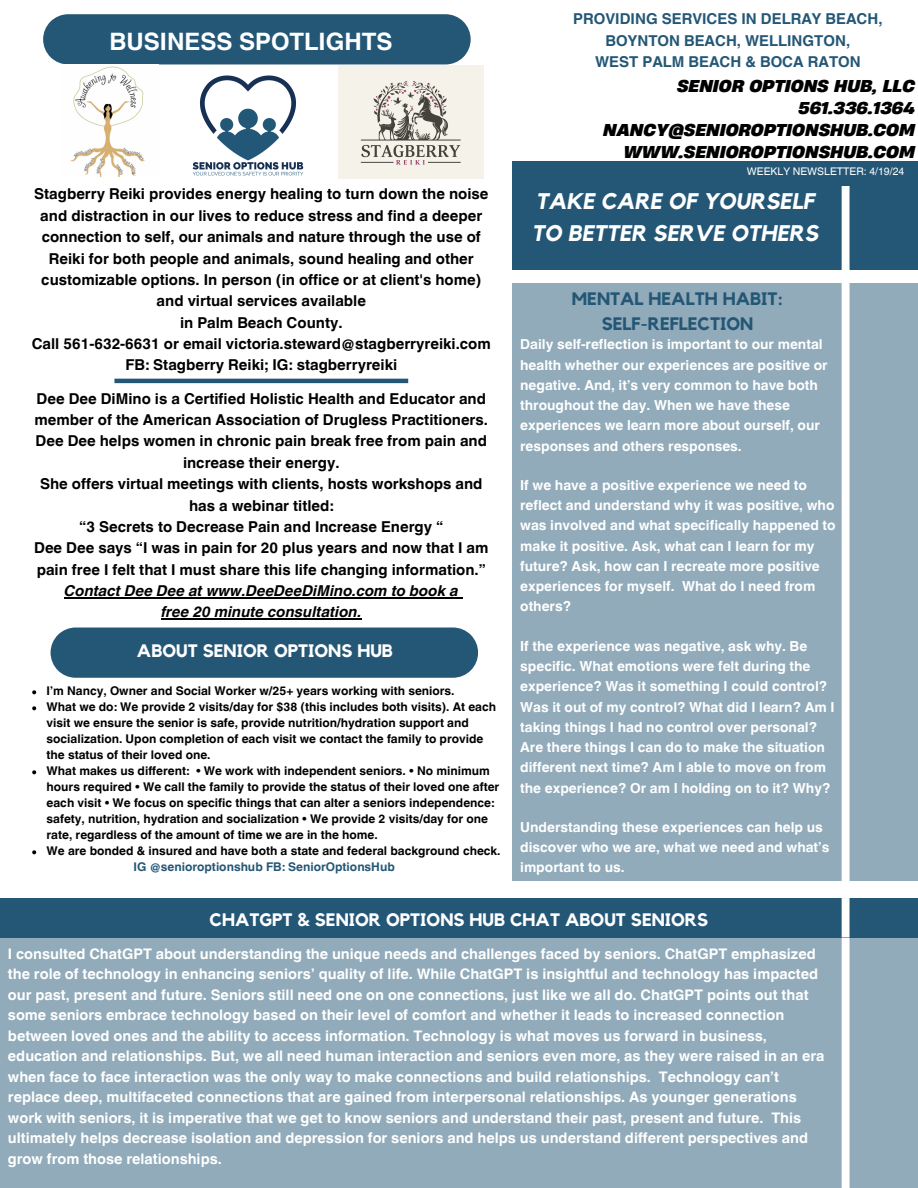
<style>
.page{position:relative;width:918px;height:1188px;background:#fff}
.page>*{position:absolute;margin:0;border:0;box-sizing:border-box;transform-origin:0 0}
.t1{font:700 24px "Helvetica World";color:#fff}
.t2{font:italic 700 22.5px/31.5px "Kollektif";color:#fff}
.t3{font:700 18px "Kollektif";color:#fff}
.t4{font:700 18px/24.8px "Kollektif";color:#245776;text-align:center}
.t5{font:italic 700 16.2px/22px "Heading Now 76";color:#000;text-align:right}
.t6{font:700 15px/21.3px "Helvetica World";color:#000;text-align:center}
.t7{font:700 15px/21.3px "Helvetica World";color:#245776;text-align:center}
.t8{font:italic 700 15px/21.3px "Helvetica World";color:#000;text-align:center}
.t9{font:700 14.55px/20.5px "Helvetica World";color:#fff}
.t10{font:700 13.8px/20.2px "Helvetica World";color:#fff}
.t11{font:700 12px/16px "Helvetica World";color:#000}
.t12{font:700 12px "Helvetica World";color:#245776}
.t13{font:10.5px "Helvetica World";color:#fff}
</style>
<div class="page">
<div style="left:512px;top:161px;width:406px;height:109px;background:#245776"></div>
<div style="left:512px;top:283px;width:406px;height:597px;background:#91abba"></div>
<div style="left:0;top:934px;width:918px;height:254px;background:#91abba"></div>
<div style="left:842px;top:186px;width:8px;height:1002px;background:#fff"></div>
<div style="left:0;top:898px;width:918px;height:39px;background:#245776"></div>
<div style="left:842px;top:898px;width:8px;height:39px;background:#fff"></div>
<div style="left:51px;top:628px;width:427px;height:50px;background:#245776"></div>
<div style="left:43px;top:14px;width:428px;height:50px;background:#245776"></div>
<img style="left:192px;top:75px;width:112px;height:101px">
<hr style="left:114px;top:379px;width:294px;height:4px;background:#245776">
<img style="left:338px;top:65px;width:145px;height:114px">
<svg style="left:32px;top:690px;width:4px;height:4px"></svg>
<svg style="left:32px;top:706px;width:4px;height:4px"></svg>
<svg style="left:32px;top:770px;width:4px;height:4px"></svg>
<svg style="left:32px;top:850px;width:4px;height:4px"></svg>
<img style="left:70px;top:66px;width:75px;height:111px">
<hr style="left:64px;top:597px;width:394px;height:1px;background:#000">
<hr style="left:161px;top:619px;width:201px;height:1px;background:#000">
<h4 class="t1" style="left:110px;top:22px;width:285px">BUSINESS SPOTLIGHTS</h4>
<h6 class="t7" style="left:573px;top:7px;width:311px">PROVIDING SERVICES IN DELRAY BEACH,<br>BOYNTON BEACH, WELLINGTON,<br>WEST PALM BEACH &amp; BOCA RATON</h6>
<p class="t5" style="left:603px;top:75px;width:313px">SENIOR OPTIONS HUB, LLC<br>561.336.1364<br>NANCY@SENIOROPTIONSHUB.COM<br>WWW.SENIOROPTIONSHUB.COM</p>
<h1 class="t13" style="left:747px;top:165px;width:159px">WEEKLY NEWSLETTER: 4/19/24</h1>
<p class="t6" style="left:32px;top:182px;width:461px">Stagberry Reiki provides energy healing to turn down the noise and distraction in our lives to reduce stress and find a deeper connection to self, our animals and nature through the use of Reiki for both people and animals, sound healing and other customizable options. In person (in office or at client's home) and virtual services available<br>in Palm Beach County.<br>Call 561-632-6631 or email victoria.steward@stagberryreiki.com FB: Stagberry Reiki; IG: stagberryreiki</p>
<p class="t2" style="left:532px;top:187px;width:288px">TAKE CARE OF YOURSELF<br>TO BETTER SERVE OTHERS</p>
<h3 class="t4" style="left:572px;top:287px;width:213px">MENTAL HEALTH HABIT:<br>SELF-REFLECTION</h3>
<p class="t10" style="left:520px;top:333px;width:309px">Daily self-reflection is important to our mental health whether our experiences are positive or negative. And, it’s very common to have both throughout the day. When we have these experiences we learn more about ourself, our responses and others responses.</p>
<p class="t10" style="left:520px;top:474px;width:317px">If we have a positive experience we need to reflect and understand why it was positive, who was involved and what specifically happened to make it positive. Ask, what can I learn for my future? Ask, how can I recreate more positive experiences for myself. What do I need from others?</p>
<p class="t10" style="left:520px;top:634px;width:316px">If the experience was negative, ask why. Be specific. What emotions were felt during the experience? Was it something I could control?<br>Was it out of my control? What did I learn? Am I taking things I had no control over personal?<br>Are there things I can do to make the situation different next time? Am I able to move on from the experience? Or am I holding on to it? Why?</p>
<p class="t10" style="left:520px;top:816px;width:311px">Understanding these experiences can help us discover who we are, what we need and what’s important to us.</p>
<p class="t6" style="left:34px;top:386px;width:456px">Dee Dee DiMino is a Certified Holistic Health and Educator and member of the American Association of Drugless Practitioners.<br>Dee Dee helps women in chronic pain break free from pain and increase their energy.<br>She offers virtual meetings with clients, hosts workshops and has a webinar titled:<br>“3 Secrets to Decrease Pain and Increase Energy “<br>Dee Dee says “I was in pain for 20 plus years and now that I am pain free I felt that I must share this life changing information.”</p>
<p class="t8" style="left:64px;top:579px;width:396px">Contact Dee Dee at www.DeeDeeDiMino.com to book a free 20 minute consultation.</p>
<h3 class="t3" style="left:137px;top:643px;width:258px">ABOUT SENIOR OPTIONS HUB</h3>
<h4 class="t11" style="left:47px;top:682px;width:409px">I’m Nancy, Owner and Social Worker w/25+ years working with seniors.</h4>
<h2 class="t11" style="left:47px;top:698px;width:451px">What we do: We provide 2 visits/day for $38 (this includes both visits). At each visit we ensure the senior is safe, provide nutrition/hydration support and socialization. Upon completion of each visit we contact the family to provide the status of their loved one.</h2>
<h5 class="t11" style="left:47px;top:762px;width:454px">What makes us different: • We work with independent seniors. • No minimum hours required • We call the family to provide the status of their loved one after each visit • We focus on specific things that can alter a seniors independence: safety, nutrition, hydration and socialization • We provide 2 visits/day for one rate, regardless of the amount of time we are in the home.</h5>
<h5 class="t11" style="left:47px;top:842px;width:456px">We are bonded &amp; insured and have both a state and federal background check.</h5>
<h5 class="t12" style="left:134px;top:857px;width:263px">IG @senioroptionshub FB: SeniorOptionsHub</h5>
<h5 class="t3" style="left:210px;top:911px;width:500px">CHATGPT &amp; SENIOR OPTIONS HUB CHAT ABOUT SENIORS</h5>
<h2 class="t9" style="left:8px;top:942px;width:818px">I consulted ChatGPT about understanding the unique needs and challenges faced by seniors. ChatGPT emphasized the role of technology in enhancing seniors’ quality of life. While ChatGPT is insightful and technology has impacted our past, present and future. Seniors still need one on one connections, just like we all do. ChatGPT points out that some seniors embrace technology based on their level of comfort and whether it leads to increased connection between loved ones and the ability to access information. Technology is what moves us forward in business, education and relationships. But, we all need human interaction and seniors even more, as they were raised in an era when face to face interaction was the only way to make connections and build relationships. Technology can’t replace deep, multifaceted connections that are gained from interpersonal relationships. As younger generations work with seniors, it is imperative that we get to know seniors and understand their past, present and future. This ultimately helps decrease isolation and depression for seniors and helps us understand different perspectives and grow from those relationships.</h2>
</div>
